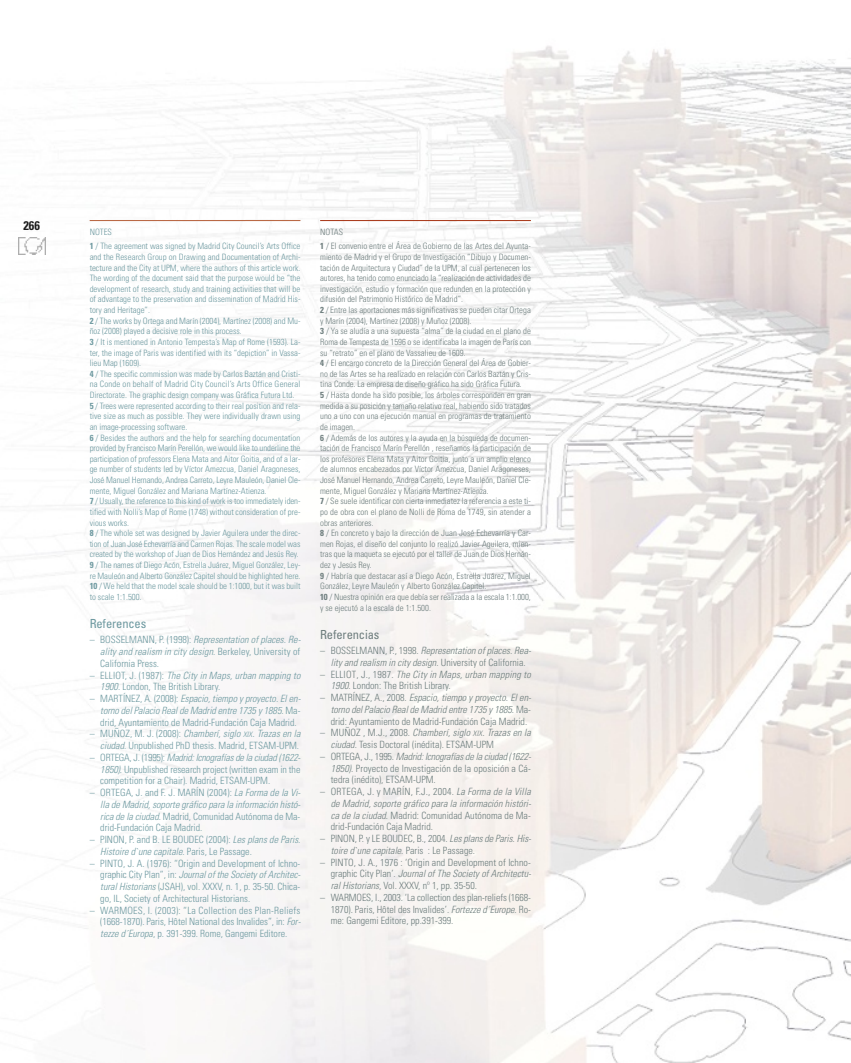
<style>
.page{position:relative;width:851px;height:1063px;background:#fff}
.page>*{position:absolute;margin:0;border:0;box-sizing:border-box;transform-origin:0 0}
.t1{font:condensed 12.5px "Univers";letter-spacing:-.01em;color:#6d7d7d}
.t2{font:condensed 12.5px "Univers";letter-spacing:-.01em;color:#6d99a0}
.t3{font:700 condensed 12.5px "Univers";color:#1c1c1c}
.t4{font:300 condensed 10px/11.8px "Univers";color:#6d99a0}
.t5{font:300 condensed 10px/11.8px "Univers";color:#6d7d7d}
.t6{font:italic 300 condensed 10px/11.8px "Univers";color:#6d7d7d;text-align:center}
.t7{font:italic 300 condensed 10px/11.8px "Univers";color:#6d99a0}
.t8{font:300 condensed 8.75px/10.6px "Univers";color:#6d7d7d}
.t9{font:300 condensed 8.75px/10.6px "Univers";color:#6d99a0}
.s1{font-weight:700}
.s2{font-style:italic}
.s3{font-style:normal}
.s4{font-style:italic;font-size:7.5px}
</style>
<div class="page">
<img style="left:14px;top:46px;width:836px;height:1017px">
<hr style="left:850px;top:0;width:1px;height:1063px;background:#6d7d7d">
<hr style="left:320px;top:220px;width:211px;height:1px;background:#a63212">
<hr style="left:90px;top:220px;width:210px;height:1px;background:#b6603a">
<img style="left:18px;top:237px;width:28px;height:18px">
<p class="t3" style="left:23px;top:220px;width:18px">266</p>
<p class="t9" style="left:90px;top:226px;width:212px;line-height:14.1px">NOTES<br><span class="s1">1</span> / The agreement was signed by Madrid City Council’s Arts Office</p>
<p class="t9" style="left:90px;top:252px;width:212px">and the Research Group on Drawing and Documentation of Archi&shy;tecture and the City at UPM, where the authors of this article work.<br>The wording of the document said that the purpose would be “the development of research, study and training activities that will be of advantage to the preservation and dissemination of Madrid His&shy;tory and Heritage”.<br><span class="s1">2</span> / The works by Ortega and Marín (2004), Martínez (2008) and Mu&shy;ñoz (2008) played a decisive role in this process.<br><span class="s1">3</span> / It is mentioned in Antonio Tempesta’s Map of Rome (1593). La&shy;ter, the image of Paris was identified with its “depiction” in Vassa&shy;lieu Map (1609).<br><span class="s1">4</span> / The specific commission was made by Carlos Baztán and Cristi&shy;na Conde on behalf of Madrid City Council’s Arts Office General Directorate. The graphic design company was Gráfica Futura Ltd.<br><span class="s1">5</span> / Trees were represented according to their real position and rela&shy;tive size as much as possible. They were individually drawn using an image-processing software.<br><span class="s1">6</span> / Besides the authors and the help for searching documentation provided by Francisco Marín Perellón, we would like to underline the participation of professors Elena Mata and Aitor Goitia, and of a lar&shy;ge number of students led by Víctor Amezcua, Daniel Aragoneses, José Manuel Hernando, Andrea Carreto, Leyre Mauleón, Daniel Cle&shy;mente, Miguel González and Mariana Martínez-Atienza.<br><span class="s1">7</span> / Usually, the reference to this kind of work is too immediately iden&shy;tified with Nolli’s Map of Rome (1748) without consideration of pre&shy;vious works.<br><span class="s1">8</span> / The whole set was designed by Javier Aguilera under the direc&shy;tion of Juan José Echevarría and Carmen Rojas. The scale model was created by the workshop of Juan de Dios Hernández and Jesús Rey.<br><span class="s1">9</span> / The names of Diego Acón, Estrella Juárez, Miguel González, Ley&shy;re Mauleón and Alberto González Capitel should be highlighted here.<br><span class="s1">10</span> / We held that the model scale should be 1:1000, but it was built to scale 1:1.500.</p>
<p class="t2" style="left:90px;top:619px;width:58px">References</p>
<p class="t4" style="left:100px;top:635px;width:203px;text-indent:-11px">– B O S S E L M A N N , P. ( 1 9 9 8 ) : <span class="s2">Representation ofplaces.Re&shy;ality and realism in city design</span>. B e r k e l e y, U n i v e r s i ty o f<br>California Press.</p>
<p class="t4" style="left:100px;top:670px;width:203px;text-indent:-11px">– E L L I O T, J . ( 1 9 8 7 ) : <span class="s2">The City in Maps,urban mapping to<br>1900</span>. London, The British Library.</p>
<p class="t7" style="left:100px;top:693px;width:203px;text-indent:-11px"><span class="s3">– M A R T Í N E Z , A . ( 2 0 0 8 ) :</span> Espacio,tiempo y proyecto.Elen&shy;torno delPalacio Realde Madrid entre 1735 y 1885<span class="s3">. M a - drid, Ayuntamiento de Madrid-Fundación Caja Madrid.</span></p>
<p class="t4" style="left:100px;top:729px;width:203px;text-indent:-11px">– M U Ñ O Z , M . J . ( 2 0 0 8 ) : <span class="s2">Chamberí,siglo</span> <span class="s4">XIX</span><span class="s2">.Trazas en la ciudad</span>. Unpublished PhD thesis. Madrid, ETSAM-UPM.</p>
<p class="t4" style="left:100px;top:752px;width:203px;text-indent:-11px">– O R T E G A , J . ( 1 9 9 5 ) : <span class="s2">Madrid:Icnografíasde la ciudad (1622-<br>1850)</span>. Unpublished research project (written exam in the competition for a Chair). Madrid, ETSAM-UPM.</p>
<p class="t4" style="left:100px;top:787px;width:203px;text-indent:-11px">– ORTEGA, J. and F. J. MARÍN (2004): <span class="s2">La Forma de la Vi&shy;lla de Madrid,soporte gráfico para la información histó&shy;rica de la ciudad</span>. Madrid, Comunidad Autónoma de Ma&shy;drid-Fundación Caja Madrid.</p>
<p class="t4" style="left:100px;top:834px;width:203px;text-indent:-11px">– PINON, P. and B. LE BOUDEC (2004): <span class="s2">Les plans de Paris.<br>Histoire d`une capitale</span>. P a r i s , L e P a s s a g e .</p>
<p class="t4" style="left:100px;top:858px;width:203px;text-indent:-11px">– PINTO, J. A. (1976): “Origin and Development of Ichno&shy;g r a p h i c C i ty P l a n ” , i n : <span class="s2">Journalofthe Society ofArchitec&shy;turalHistorians</span> (JSAH), vol. XXXV, n. 1, p. 35-50. Chica&shy;go, IL, Society of Architectural Historians.</p>
<p class="t4" style="left:100px;top:905px;width:203px;text-indent:-11px">– WARMOES, I. (2003): “La Collection des Plan-Reliefs (1668-1870). Paris, Hôtel National des Invalides”, in: <span class="s2">For&shy;tezze d´Europa</span>, p. 391-399. Rome, Gangemi Editore.</p>
<p class="t8" style="left:320px;top:226px;width:212px;line-height:14.1px">NOTAS<br><span class="s1">1</span> / El convenio entre el Área de Gobierno de las Artes del Ayunta-</p>
<p class="t8" style="left:320px;top:252px;width:212px">miento de Madrid y el Grupo de Investigación “Dibujo y Documen&shy;tación de Arquitectura y Ciudad” de la UPM, al cual pertenecen los autores, ha tenido como enunciado la “realización de actividades de investigación, estudio y formación que redunden en la protección y difusión del Patrimonio Histórico de Madrid”.<br><span class="s1">2</span> / Entre las aportaciones más significativas se pueden citar Ortega y Marín (2004), Martínez (2008) y Muñoz (2008).<br><span class="s1">3</span> / Ya se aludía a una supuesta “alma” de la ciudad en el plano de Roma de Tempesta de 1596 o se identificaba la imagen de París con su “retrato” en el plano de Vassalieu de 1609.<br><span class="s1">4</span> / El encargo concreto de la Dirección General del Área de Gobier&shy;no de las Artes se ha realizado en relación con Carlos Baztán y Cris&shy;tina Conde. La empresa de diseño gráfico ha sido Gráfica Futura.<br><span class="s1">5</span> / Hasta donde ha sido posible, los árboles corresponden en gran medida a su posición y tamaño relativo real, habiendo sido tratados uno a uno con una ejecución manual en programas de tratamiento de imagen.<br><span class="s1">6</span> / Además de los autores y la ayuda en la búsqueda de documen&shy;tación de Francisco Marín Perellón , reseñamos la participación de los profesores Elena Mata y Aitor Goitia, junto a un amplio elenco de alumnos encabezados por Víctor Amezcua, Daniel Aragoneses, José Manuel Hernando, Andrea Carreto, Leyre Mauleón, Daniel Cle&shy;mente, Miguel González y Mariana Martínez-Atienza.<br><span class="s1">7</span> / Se suele identificar con cierta inmediatez la referencia a este ti&shy;po de obra con el plano de Nolli de Roma de 1749, sin atender a obras anteriores.<br><span class="s1">8</span> / En concreto y bajo la dirección de Juan José Echevarría y Car&shy;men Rojas, el diseño del conjunto lo realizó Javier Aguilera, mien&shy;tras que la maqueta se ejecutó por el taller de Juan de Dios Hernán&shy;dez y Jesús Rey.<br><span class="s1">9</span> / Habría que destacar así a Diego Acón, Estrella Juárez, Miguel González, Leyre Mauleón y Alberto González Capitel.<br><span class="s1">10</span> / Nuestra opinión era que debía ser realizada a la escala 1:1.000, y se ejecutó a la escala de 1:1.500.</p>
<p class="t1" style="left:320px;top:629px;width:61px">Referencias</p>
<p class="t6" style="left:320px;top:645px;width:214px"><span class="s3">– B O S S E L M A N N , P. , 1 9 9 8 .</span> Representation ofplaces.Rea&shy;lity and realism in city design<span class="s3">. U n i ve rs i ty o f C a l i f o r n i a .</span></p>
<p class="t5" style="left:331px;top:669px;width:203px;text-indent:-11px">– E L L I O T , J . , 1 9 8 7 . <span class="s2">The City in Maps,urban mapping to<br>1900</span>. London: The British Library.</p>
<p class="t6" style="left:331px;top:692px;width:203px;text-align:left;text-indent:-11px"><span class="s3">– M AT R Í N E Z , A . , 2 0 0 8 .</span> Espacio,tiempo y proyecto.Elen&shy;torno delPalacio Realde Madrid entre 1735 y 1885<span class="s3">. M a - drid: Ayuntamiento de Madrid-Fundación Caja Madrid.</span></p>
<p class="t5" style="left:331px;top:728px;width:203px;text-indent:-11px">– M U Ñ O Z , M . J . , 2 0 0 8 . <span class="s2">Chamberí,siglo</span> <span class="s4">XIX</span><span class="s2">.Trazas en la ciudad</span>. Tesis Doctoral (inédita). ETSAM-UPM</p>
<p class="t5" style="left:331px;top:751px;width:203px;text-indent:-11px">– O R T E G A , J . , 1 9 9 5 . <span class="s2">Madrid:Icnografíasde la ciudad (1622-<br>1850)</span>. Proyecto de Investigación de la oposición a Cá&shy;tedra (inédito), ETSAM-UPM.</p>
<p class="t5" style="left:331px;top:786px;width:204px;text-indent:-11px">– ORTEGA, J. y MARÍN, F.J., 2004. <span class="s2">La Forma de la Villa de Madrid,soporte gráfico para la información históri&shy;ca de la ciudad</span>. Madrid: Comunidad Autónoma de Ma&shy;drid-Fundación Caja Madrid.</p>
<p class="t5" style="left:331px;top:833px;width:203px;text-indent:-11px">– PINON, P. y LE BOUDEC, B., 2004. <span class="s2">Lesplansde Paris.His&shy;toire d`une capitale</span>. Pa r i s : L e Pa s s a g e .</p>
<p class="t5" style="left:331px;top:857px;width:203px;text-indent:-11px">– PINTO, J. A., 1976 : ‘Origin and Development of Ichno&shy;g r a p h i c C i t y P l a n ’ . <span class="s2">JournalofThe Society ofArchitectu&shy;ralHistorians</span>, Vol. XXXV, nº 1, pp. 35-50.</p>
<p class="t5" style="left:331px;top:892px;width:201px;text-align:justify;text-indent:-11px">– WARMOES, I., 2003. ‘La collection des plan-reliefs (1668- 1870). Paris, Hôtel des Invalides’. <span class="s2">Fortezze d´Europe</span>. Ro&shy;me: Gangemi Editore, pp.391-399.</p>
</div>
